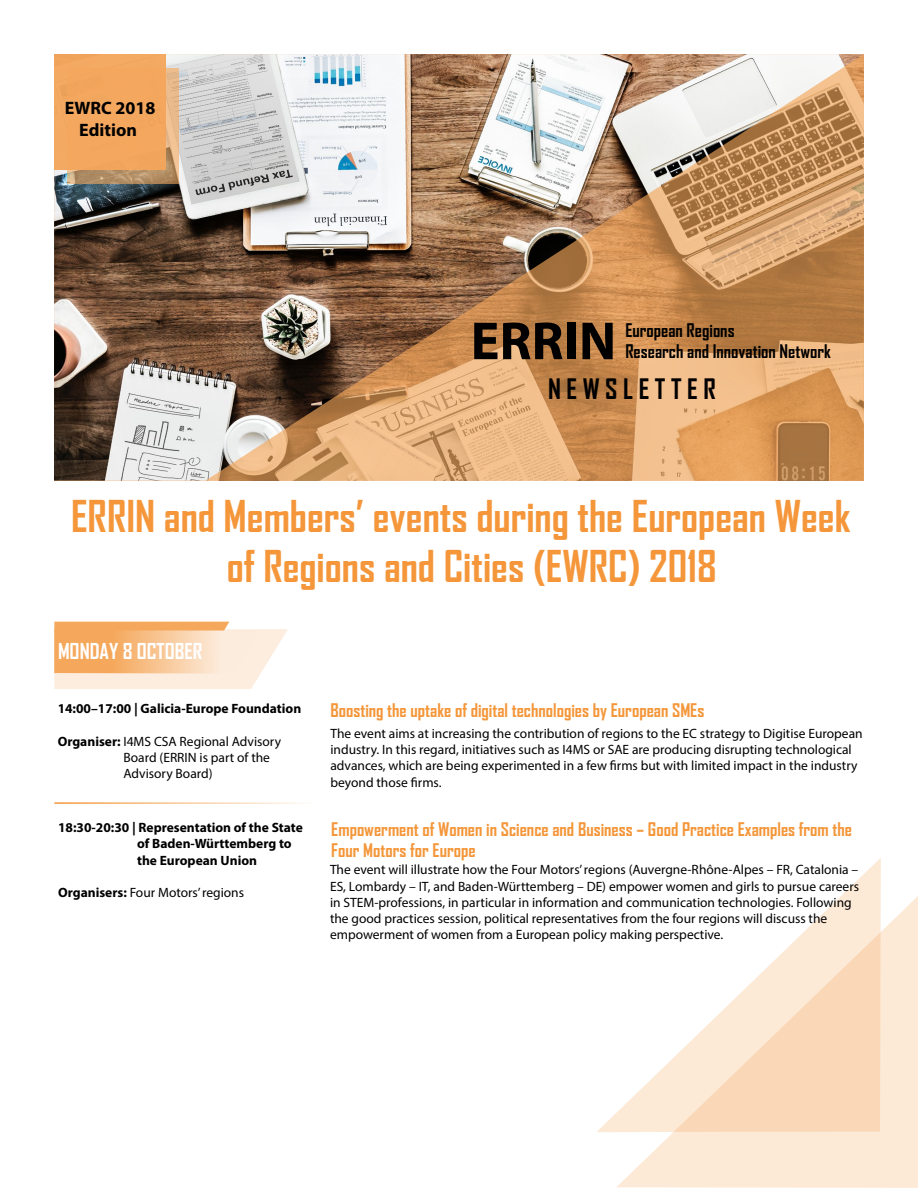
<style>
.page{position:relative;width:918px;height:1188px;background:#fff}
.page>*{position:absolute;margin:0;border:0;box-sizing:border-box;transform-origin:0 0}
.t1{font:700 54px "Myriad Pro";color:#000}
.t2{font:700 42px/50.4px "Agency FB";color:#f49639;text-align:center}
.t3{font:700 27px "Agency FB";color:#000}
.t4{font:700 21px "Agency FB";color:#fff}
.t5{font:700 18px/21.6px "Agency FB";color:#f49639}
.t6{font:700 18px/21.6px "Agency FB";color:#000}
.t7{font:700 18px/21.6px "Myriad Pro";color:#000;text-align:center}
.t8{font:13.5px/16.2px "Myriad Pro";color:#000}
.t9{font:700 13.5px/16.2px "Myriad Pro";color:#000}
.s1{font-weight:700}
</style>
<div class="page">
<img style="left:54px;top:54px;width:152px;height:427px">
<svg style="left:68px;top:68px;width:111px;height:116px;background:#c9a176"></svg>
<div style="left:55px;top:54px;width:111px;height:116px;background:#f5a65b"></div>
<svg style="left:206px;top:54px;width:658px;height:427px;background:#c3a07e"></svg>
<hr style="left:54px;top:802px;width:262px;height:2px;background:#f49639">
<svg style="left:54px;top:622px;width:234px;height:67px;background:#f9d2ac"></svg>
<svg style="left:617px;top:896px;width:301px;height:292px;background:#fcead9"></svg>
<svg style="left:597px;top:858px;width:284px;height:274px"></svg>
<h3 class="t7" style="left:65px;top:97px;width:92px">EWRC 2018<br>Edition</h3>
<h1 class="t1" style="left:471px;top:306px;width:147px">ERRIN</h1>
<h3 class="t6" style="left:625px;top:319px;width:207px">European Regions<br>Research and Innovation Network</h3>
<h3 class="t3" style="left:548px;top:372px;width:169px">N E W S L E T T E R</h3>
<h2 class="t2" style="left:71px;top:490px;width:781px">ERRIN and Members’ events during the European Week of Regions and Cities (EWRC) 2018</h2>
<h3 class="t4" style="left:58px;top:638px;width:146px">MONDAY 8 OCTOBER</h3>
<p class="t9" style="left:58px;top:700px;width:245px">14:00–17:00 | Galicia-Europe Foundation</p>
<p class="t8" style="left:123px;top:733px;width:159px;text-indent:-66px"><span class="s1">Organiser:</span> I4MS CSA Regional Advisory<br>Board (ERRIN is part of the<br>Advisory Board)</p>
<p class="t8" style="left:330px;top:725px;width:534px">The event aims at increasing the contribution of regions to the EC strategy to Digitise European industry. In this regard, initiatives such as I4MS or SAE are producing disrupting technological advances, which are being experimented in a few firms but with limited impact in the industry beyond those firms.</p>
<h3 class="t5" style="left:330px;top:699px;width:375px">Boosting the uptake of digital technologies by European SMEs</h3>
<p class="t9" style="left:137px;top:819px;width:167px;text-indent:-79px">18:30-20:30 | Representation of the State of Baden-Württemberg to the European Union</p>
<p class="t8" style="left:58px;top:884px;width:188px"><span class="s1">Organisers:</span> Four Motors’ regions</p>
<h3 class="t5" style="left:331px;top:818px;width:522px">Empowerment of Women in Science and Business – Good Practice Examples from the<br>Four Motors for Europe</h3>
<p class="t8" style="left:330px;top:862px;width:531px">The event will illustrate how the Four Motors’ regions (Auvergne-Rhône-Alpes – FR, Catalonia – ES, Lombardy – IT, and Baden-Württemberg – DE) empower women and girls to pursue careers in STEM-professions, in particular in information and communication technologies. Following the good practices session, political representatives from the four regions will discuss the empowerment of women from a European policy making perspective.</p>
</div>
